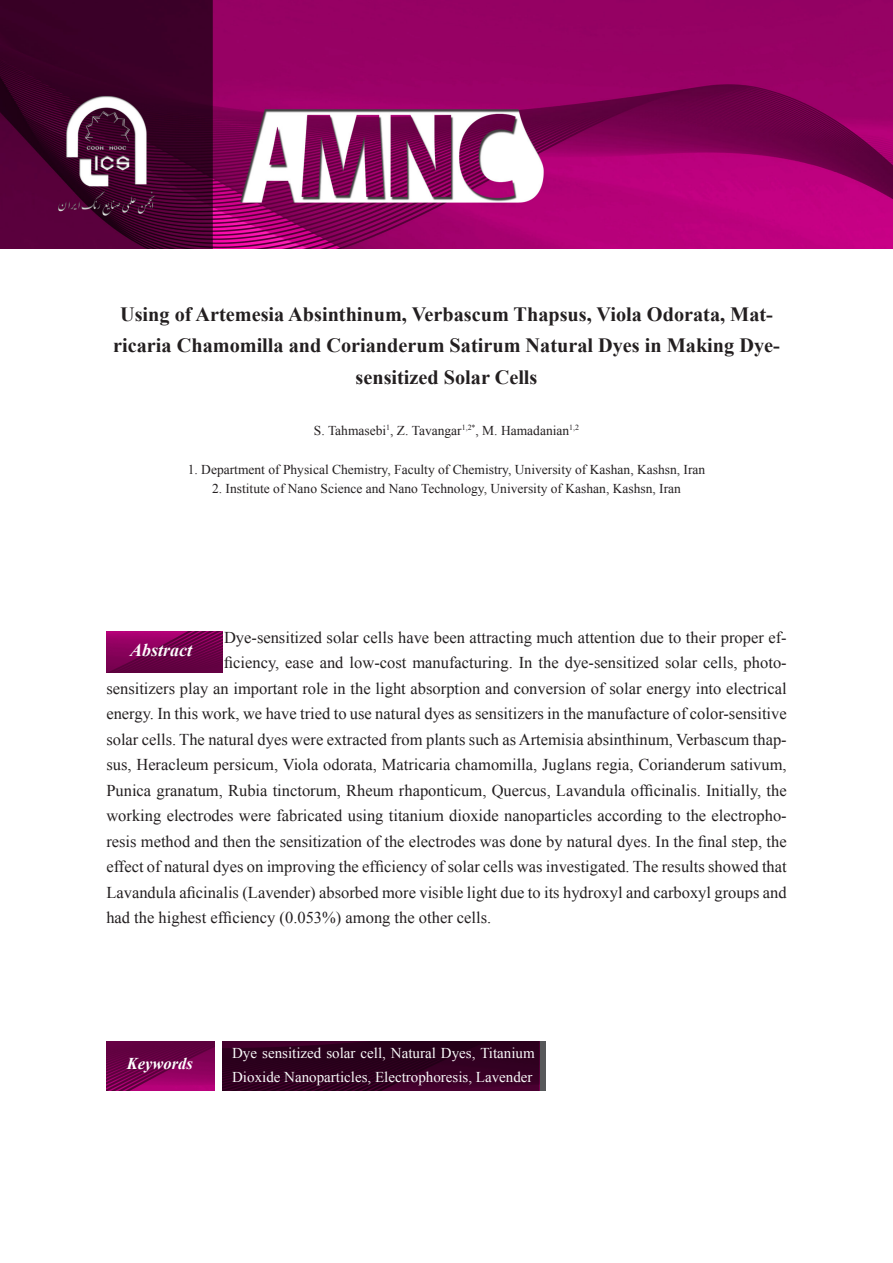
<style>
.page{position:relative;width:893px;height:1263px;background:#fff}
.page>*{position:absolute;margin:0;border:0;box-sizing:border-box;transform-origin:0 0}
.English{font:700 20.25px "Times New Roman";color:#231f20}
.t1{font:italic 700 18px "Times New Roman";color:#fcfcfc}
.English-2{font:16.5px/25.5px "Times New Roman";color:#231f20;text-align:justify}
.t2{font:italic 700 16.5px "Times New Roman";color:#fff}
.English-3{font:15px/24px "Times New Roman";color:#fafafa}
.English-4{font:13.5px "Times New Roman";color:#231f20}
.English-5{font:7.8px "Times New Roman";color:#231f20}
</style>
<div class="page">
<img style="left:0;top:0;width:893px;height:249px">
<img style="left:106px;top:631px;width:116px;height:42px">
<img style="left:106px;top:1042px;width:108px;height:49px">
<img style="left:222px;top:1042px;width:318px;height:49px">
<p class="English" style="left:120px;top:300px;width:654px">Using of Artemesia Absinthinum, Verbascum Thapsus, Viola Odorata, Mat-</p>
<p class="English" style="left:113px;top:331px;width:668px">ricaria Chamomilla and Corianderum Satirum Natural Dyes in Making Dye-</p>
<p class="English" style="left:356px;top:363px;width:183px">sensitized Solar Cells</p>
<p class="English-4" style="left:472px;top:421px;width:99px">M,<sup>*</sup> . Hamadanian</p>
<p class="English-5" style="left:462px;top:422px;width:11px">1,2</p>
<p class="English-4" style="left:188px;top:460px;width:519px">1. Department of Physical Chemistry, Faculty of Chemistry, University of Kashan, Kashsn, Iran</p>
<p class="English-4" style="left:212px;top:480px;width:470px">2. Institute of Nano Science and Nano Technology, University of Kashan, Kashsn, Iran</p>
<p class="English-4" style="left:314px;top:421px;width:149px">.S Tahmasebi Z, . Tavangar</p>
<p class="English-5" style="left:569px;top:422px;width:11px">1,2</p>
<p class="English-5" style="left:386px;top:422px;width:5px">1</p>
<p class="t1" style="left:130px;top:637px;width:64px">Abstract</p>
<p class="English-2" style="left:224px;top:624px;width:564px">Dye-sensitized solar cells have been attracting much attention due to their proper ef-</p>
<p class="English-2" style="left:224px;top:650px;width:564px">ficiency, ease and low-cost manufacturing. In the dye-sensitized solar cells, photo-</p>
<p class="English-2" style="left:106px;top:675px;width:682px">sensitizers play an important role in the light absorption and conversion of solar energy into electrical</p>
<p class="English-2" style="left:106px;top:701px;width:682px">energy In. this work, we have tried to use natural dyes as sensitizers in the manufacture of color-sensitive</p>
<p class="English-2" style="left:106px;top:752px;width:682px">sus, Heracleum persicum, Viola odorata, Matricaria chamomilla, Juglans regia, Corianderum sativum,</p>
<p class="English-2" style="left:106px;top:726px;width:682px">solar cells. The natural dyes were extracted from plants such asArtemisia absinthinum, Verbascum thap-</p>
<p class="English-2" style="left:106px;top:777px;width:682px">Punica granatum, Rubia tinctorum, Rheum rhaponticum, Quercus, Lavandula officinalis. Initially, the</p>
<p class="English-2" style="left:106px;top:828px;width:682px">resis method and then the sensitization of the electrodes was done by natural dyes In. the final step, the</p>
<p class="English-2" style="left:106px;top:803px;width:682px">working electrodes were fabricated using titanium dioxide nanoparticles according to the electropho-</p>
<p class="English-2" style="left:106px;top:854px;width:682px">effect of natural dyes on improving the efficiency of solar cells was investigated. The results showed that Lavandula aficinalis (Lavender) absorbed more visible light due to its hydroxyl and carboxyl groups and had the highest efficiency (0.053%) among the other cells.</p>
<p class="t2" style="left:127px;top:1052px;width:67px">Keywords</p>
<p class="English-3" style="left:232px;top:1041px;width:304px">Dye sensitized solar cell, Natural Dyes, Titanium<br>Dioxide Nanoparticles, Electrophoresis, Lavender</p>
</div>
